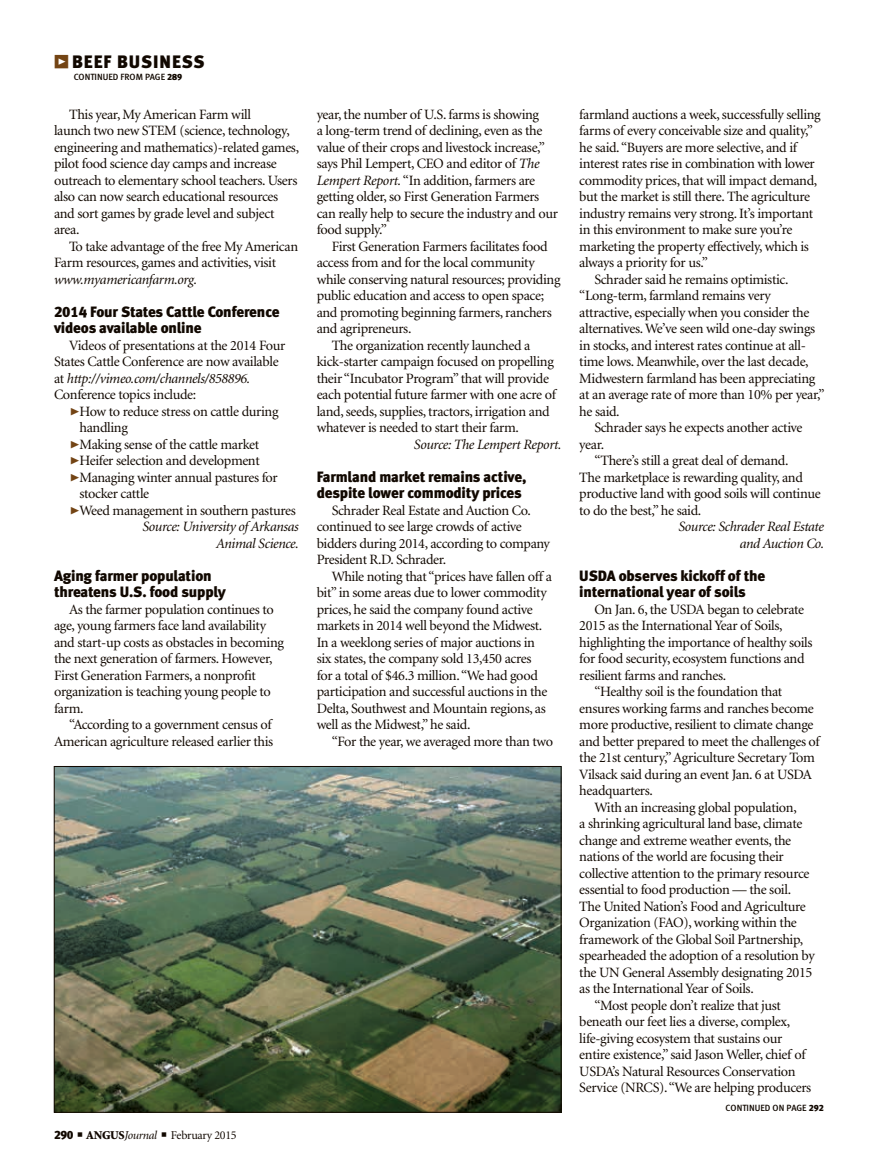
<style>
.page{position:relative;width:878px;height:1168px;background:#fff}
.page>*{position:absolute;margin:0;border:0;box-sizing:border-box;transform-origin:0 0}
.t1{font:18px "Meta Black LF";letter-spacing:.05em;color:#110800}
.subhead{font:15px/16.5px "Meta Black LF";letter-spacing:-.01em;color:#110800}
.body_text{font:14.25px/16.5px "Minion";letter-spacing:-.025em;color:#110800}
.body_text-2{font:italic 14.25px/16.5px "Minion";letter-spacing:-.025em;color:#110800;text-align:right}
.t2{font:12px "Minion";letter-spacing:-.025em;color:#110800}
.t3{font:9px "Meta Medium LF";color:#110800}
.s1{font-family:"Meta Black Expert";color:#734414}
.s2{font-family:"Meta Black LF"}
.s3{font-style:italic}
.s4{font-family:"Meta Black Caps Expert";font-size:21px;color:#734414}
.s5{font-weight:900}
</style>
<div class="page">
<img style="left:56px;top:768px;width:503px;height:342px">
<p class="t1" style="left:54px;top:51px;width:152px"><span class="s1">z</span> BEEF BUSINESS</p>
<p class="t3" style="left:74px;top:72px;width:110px">CONTINUED FROM PAGE <span class="s2">289</span></p>
<p class="body_text" style="left:54px;top:106px;width:246px;text-indent:15px">This year, My American Farm will<br>launch two new STEM (science, technology, engineering and mathematics)-related games, pilot food science day camps and increase outreach to elementary school teachers. Users also can now search educational resources and sort games by grade level and subject area.</p>
<p class="body_text" style="left:54px;top:238px;width:246px;text-indent:15px">To take advantage of the free My American<br>Farm resources, games and activities, visit <span class="s3">www.myamericanfarm.org.</span></p>
<p class="subhead" style="left:54px;top:303px;width:227px">2014 Four States Cattle Conference videos available online</p>
<p class="body_text" style="left:54px;top:337px;width:233px;text-indent:15px">Videos of presentations at the 2014 Four States Cattle Conference are now available at <span class="s3">http://vimeo.com/channels/858896.<br></span>Conference topics include:</p>
<p class="body_text" style="left:80px;top:403px;width:200px;text-indent:-11px"><span class="s4">@</span>How to reduce stress on cattle during handling</p>
<p class="body_text" style="left:69px;top:436px;width:191px"><span class="s4">@</span>Making sense of the cattle market</p>
<p class="body_text" style="left:69px;top:453px;width:192px"><span class="s4">@</span>Heifer selection and development</p>
<p class="body_text" style="left:80px;top:469px;width:200px;text-indent:-11px"><span class="s4">@</span>Managing winter annual pastures for stocker cattle</p>
<p class="body_text" style="left:69px;top:502px;width:228px"><span class="s4">@</span>Weed management in southern pastures</p>
<p class="body_text-2" style="left:142px;top:519px;width:158px">Source: University of Arkansas<br>Animal Science.</p>
<p class="subhead" style="left:54px;top:567px;width:173px">Aging farmer population threatens U.S. food supply</p>
<p class="body_text" style="left:54px;top:601px;width:231px;text-indent:15px">As the farmer population continues to age, young farmers face land availability and start-up costs as obstacles in becoming the next generation of farmers. However, First Generation Farmers, a nonprofit organization is teaching young people to farm.</p>
<p class="body_text" style="left:54px;top:717px;width:221px;text-align:right">“According to a government census of<br>American agriculture released earlier this</p>
<p class="body_text" style="left:316px;top:106px;width:243px">year, the number of U.S. farms is showing<br>a long-term trend of declining, even as the value of their crops and livestock increase,” says Phil Lempert, CEO and editor of <span class="s3">The Lempert Report.</span> “In addition, farmers are getting older, so First Generation Farmers can really help to secure the industry and our food supply.”</p>
<p class="body_text" style="left:316px;top:238px;width:245px;text-indent:15px">First Generation Farmers facilitates food access from and for the local community while conserving natural resources; providing public education and access to open space; and promoting beginning farmers, ranchers and agripreneurs.</p>
<p class="body_text" style="left:316px;top:337px;width:241px;text-indent:15px">The organization recently launched a kick-starter campaign focused on propelling their “Incubator Program” that will provide each potential future farmer with one acre of land, seeds, supplies, tractors, irrigation and whatever is needed to start their farm.</p>
<p class="body_text-2" style="left:414px;top:436px;width:149px">Source: The Lempert Report.</p>
<p class="subhead" style="left:316px;top:468px;width:211px">Farmland market remains active, despite lower commodity prices</p>
<p class="body_text" style="left:316px;top:502px;width:235px;text-indent:15px">Schrader Real Estate and Auction Co. continued to see large crowds of active bidders during 2014, according to company President R.D. Schrader.</p>
<p class="body_text" style="left:316px;top:568px;width:237px;text-indent:15px">While noting that “prices have fallen off a bit” in some areas due to lower commodity prices, he said the company found active markets in 2014 well beyond the Midwest.<br>In a weeklong series of major auctions in six states, the company sold 13,450 acres<br>for a total of $46.3 million. “We had good participation and successful auctions in the Delta, Southwest and Mountain regions, as well as the Midwest,” he said.</p>
<p class="body_text" style="left:332px;top:733px;width:223px">“For the year, we averaged more than two</p>
<p class="t2" style="left:54px;top:1129px;width:184px"><span class="s2">290</span> ■ <span class="s5">ANGUS</span><span class="s3">Journal</span> ■ February 2015</p>
<p class="body_text" style="left:579px;top:106px;width:243px">farmland auctions a week, successfully selling farms of every conceivable size and quality,” he said. “Buyers are more selective, and if interest rates rise in combination with lower commodity prices, that will impact demand, but the market is still there. The agriculture industry remains very strong. It’s important in this environment to make sure you’re marketing the property effectively, which is always a priority for us.”</p>
<p class="body_text" style="left:579px;top:271px;width:247px;text-indent:15px">Schrader said he remains optimistic. “Long-term, farmland remains very attractive, especially when you consider the alternatives. We’ve seen wild one-day swings in stocks, and interest rates continue at all&shy;time lows. Meanwhile, over the last decade, Midwestern farmland has been appreciating at an average rate of more than 10% per year,” he said.</p>
<p class="body_text" style="left:579px;top:420px;width:225px;text-indent:15px">Schrader says he expects another active year.</p>
<p class="body_text" style="left:579px;top:453px;width:243px;text-indent:15px">“There’s still a great deal of demand.<br>The marketplace is rewarding quality, and productive land with good soils will continue to do the best,” he said.</p>
<p class="body_text-2" style="left:678px;top:519px;width:147px">Source: Schrader Real Estate and Auction Co.</p>
<p class="subhead" style="left:579px;top:567px;width:188px">USDA observes kickoff of the international year of soils</p>
<p class="body_text" style="left:579px;top:601px;width:235px;text-indent:15px">On Jan. 6, the USDA began to celebrate 2015 as the International Year of Soils, highlighting the importance of healthy soils for food security, ecosystem functions and resilient farms and ranches.</p>
<p class="body_text" style="left:579px;top:684px;width:242px;text-indent:15px">“Healthy soil is the foundation that ensures working farms and ranches become more productive, resilient to climate change and better prepared to meet the challenges of the 21st century,” Agriculture Secretary Tom Vilsack said during an event Jan. 6 at USDA headquarters.</p>
<p class="body_text" style="left:579px;top:799px;width:237px;text-indent:15px">With an increasing global population,<br>a shrinking agricultural land base, climate change and extreme weather events, the nations of the world are focusing their collective attention to the primary resource essential to food production — the soil.<br>The United Nation’s Food and Agriculture Organization (FAO), working within the framework of the Global Soil Partnership, spearheaded the adoption of a resolution by the UN General Assembly designating 2015 as the International Year of Soils.</p>
<p class="body_text" style="left:579px;top:997px;width:233px;text-indent:15px">“Most people don’t realize that just beneath our feet lies a diverse, complex, life-giving ecosystem that sustains our entire existence,” said Jason Weller, chief of USDA’s Natural Resources Conservation Service (NRCS). “We are helping producers</p>
<p class="t3" style="left:725px;top:1102px;width:100px">CONTINUED ON PAGE <span class="s2">292</span></p>
</div>
